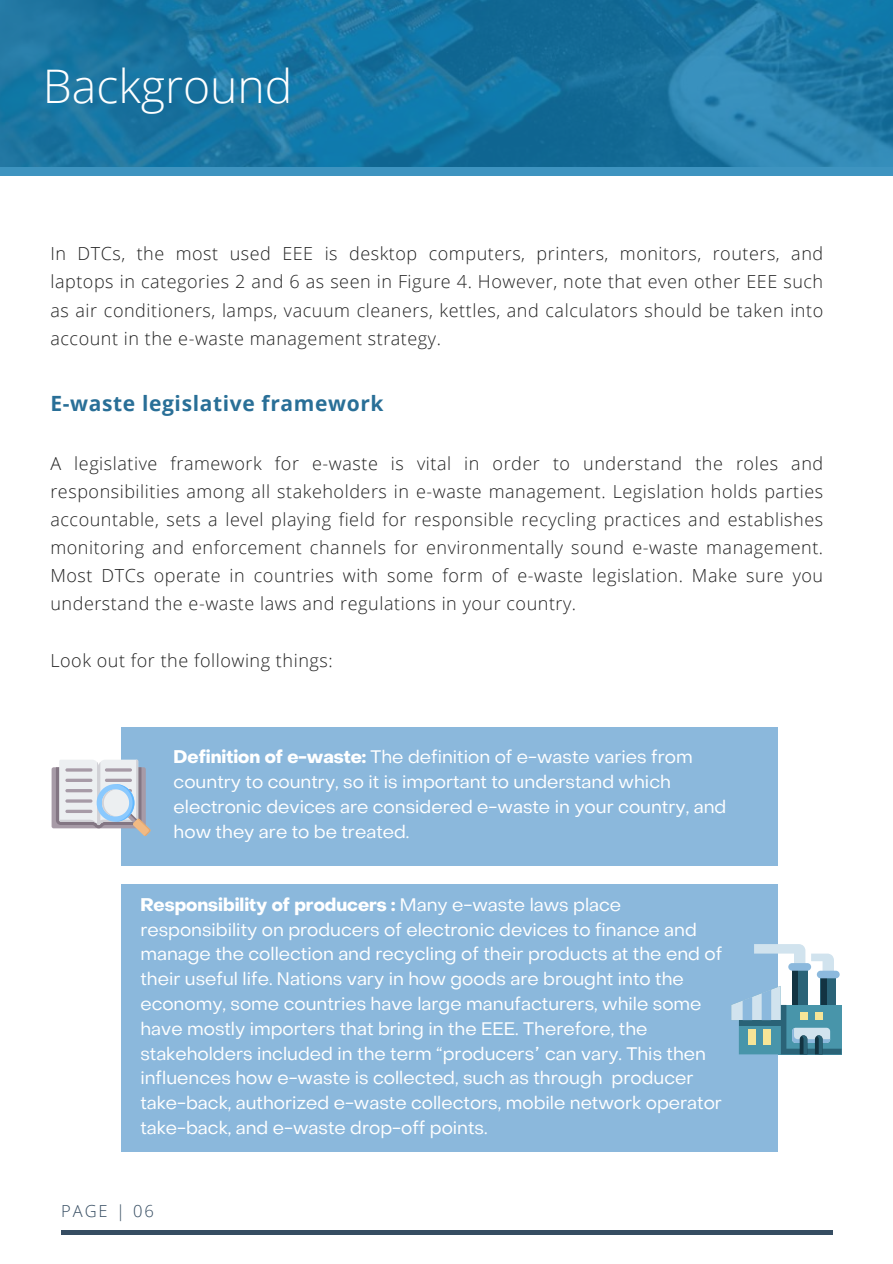
<style>
.page{position:relative;width:893px;height:1264px;background:#fff}
.page>*{position:absolute;margin:0;border:0;box-sizing:border-box;transform-origin:0 0}
.t1{font:300 46.35px "Open Sans";color:#fff}
.t2{font:700 21px "Open Sans";letter-spacing:.03em;color:#296f97}
.t3{font:300 18px/28.2px "Open Sans";letter-spacing:.03em;color:#222;text-align:justify}
.t4{font:18px/24.8px "Object Sans";color:#fff}
.t5{font:300 16.5px "Open Sans";letter-spacing:.12em;color:#364d62}
.s1{font-weight:700}
</style>
<div class="page">
<hr style="left:61px;top:1230px;width:771px;height:3px;background:#364d62">
<svg style="left:0;top:0;width:892px;height:176px;background:#1c77a4"></svg>
<div style="left:121px;top:727px;width:656px;height:138px;background:#8bb8dc"></div>
<div style="left:121px;top:884px;width:656px;height:267px;background:#8bb8dc"></div>
<svg style="left:797px;top:970px;width:10px;height:15px"></svg>
<div style="left:792px;top:968px;width:5px;height:38px;background:#133442"></div>
<svg style="left:826px;top:978px;width:9px;height:7px"></svg>
<div style="left:820px;top:976px;width:6px;height:30px;background:#133442"></div>
<svg style="left:754px;top:944px;width:51px;height:21px"></svg>
<svg style="left:811px;top:953px;width:22px;height:17px"></svg>
<div style="left:788px;top:963px;width:23px;height:7px;background:#8cb9dd;border-radius:4px"></div>
<svg style="left:731px;top:985px;width:110px;height:69px"></svg>
<div style="left:816px;top:970px;width:23px;height:8px;background:#8cb9dd;border-radius:4px"></div>
<div style="left:52px;top:767px;width:94px;height:61px;background:#a79ba7;border-radius:2px"></div>
<svg style="left:56px;top:759px;width:95px;height:77px"></svg>
<h1 class="t1" style="left:43px;top:53px;width:251px">Background</h1>
<p class="t3" style="left:50px;top:239px;width:774px">In DTCs, the most used EEE is desktop computers, printers, monitors, routers, and laptops in categories 2 and 6 as seen in Figure 4. However, note that even other EEE such as air conditioners, lamps, vacuum cleaners, kettles, and calculators should be taken into account in the e-waste management strategy.</p>
<p class="t2" style="left:50px;top:389px;width:334px">E-waste legislative framework</p>
<p class="t3" style="left:50px;top:448px;width:774px">A legislative framework for e-waste is vital in order to understand the roles and responsibilities among all stakeholders in e-waste management. Legislation holds parties accountable, sets a level playing field for responsible recycling practices and establishes monitoring and enforcement channels for environmentally sound e-waste management.<br>Most DTCs operate in countries with some form of e-waste legislation. Make sure you understand the e-waste laws and regulations in your country.</p>
<p class="t3" style="left:50px;top:645px;width:284px">Look out for the following things:</p>
<p class="t4" style="left:174px;top:746px;width:554px"><span class="s1">Definition of e-waste:</span> The definition of e-waste varies from country to country, so it is important to understand which electronic devices are considered e-waste in your country, and how they are to be treated.</p>
<p class="t4" style="left:140px;top:894px;width:583px"><span class="s1">Responsibility of producers :</span> Many e-waste laws place responsibility on producers of electronic devices to finance and manage the collection and recycling of their products at the end of their useful life. Nations vary in how goods are brought into the economy, some countries have large manufacturers, while some have mostly importers that bring in the EEE. Therefore, the stakeholders included in the term “producers” can vary. This then influences how e-waste is collected, such as through producer take-back, authorized e-waste collectors, mobile network operator take-back, and e-waste drop-off points.</p>
<p class="t5" style="left:61px;top:1199px;width:94px">PAGE | 06</p>
</div>
